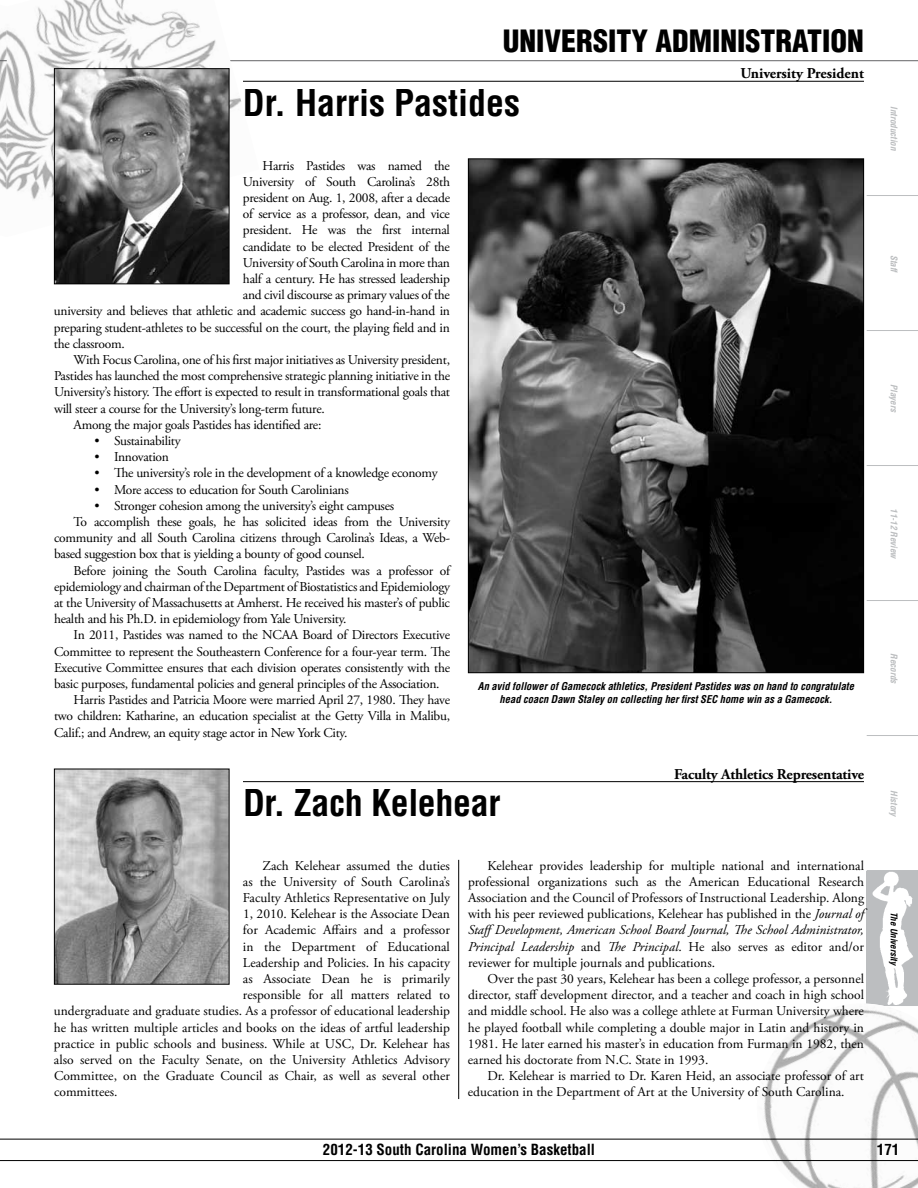
<style>
.page{position:relative;width:918px;height:1188px;background:#fff}
.page>*{position:absolute;margin:0;border:0;box-sizing:border-box;transform-origin:0 0}
.t1{font:700 condensed 36px "Helvetica";color:#000}
.t2{font:900 condensed 30px "Helvetica";color:#000}
.t3{font:700 15px "Adobe Garamond Pro";letter-spacing:-.01em;color:#000}
.t4{font:700 condensed 15px "Helvetica";color:#000}
.t5{font:13.5px/16.2px "Adobe Garamond Pro";letter-spacing:-.02em;color:#000;text-align:justify}
.t6{font:13.5px/16.2px "Adobe Garamond Pro";color:#000}
.t7{font:italic 700 condensed 10.5px/12.6px "Helvetica";color:#000;text-align:center}
.t8{font:italic 700 condensed 9px "Helvetica";color:#bcbec0}
.t9{font:italic 700 condensed 9px "Helvetica";color:#000}
.s1{font-style:italic}
</style>
<div class="page">
<svg style="left:867px;top:871px;width:51px;height:118px;fill:#bcbec0"></svg>
<hr style="left:867px;top:195px;width:51px;height:1px;background:#bcbec0">
<hr style="left:867px;top:330px;width:51px;height:1px;background:#bcbec0">
<hr style="left:867px;top:465px;width:51px;height:1px;background:#bcbec0">
<hr style="left:867px;top:600px;width:51px;height:1px;background:#bcbec0">
<hr style="left:867px;top:735px;width:51px;height:1px;background:#bcbec0">
<hr style="left:867px;top:870px;width:51px;height:1px;background:#bcbec0">
<svg style="left:866px;top:989px;width:52px;height:15px"></svg>
<img style="left:742px;top:1004px;width:176px;height:184px">
<img style="left:0;top:30px;width:7px;height:160px">
<hr style="left:0;top:60px;width:918px;height:1px;background:#636466">
<img style="left:7px;top:0;width:252px;height:237px">
<hr style="left:0;top:1139px;width:918px;height:1px;background:#000">
<hr style="left:0;top:1160px;width:918px;height:1px;background:#000">
<hr style="left:243px;top:81px;width:621px;height:1px;background:#000">
<svg style="left:54px;top:68px;width:176px;height:217px;background:#646464"></svg>
<svg style="left:54px;top:768px;width:176px;height:217px;background:#9a9a9a"></svg>
<hr style="left:458px;top:860px;width:1px;height:239px;background:#000">
<svg style="left:468px;top:158px;width:396px;height:515px;background:#3d3d3d"></svg>
<hr style="left:243px;top:781px;width:621px;height:1px;background:#000">
<h2 class="t2" style="left:503px;top:23px;width:363px">UNIVERSITY ADMINISTRATION</h2>
<h1 class="t1" style="left:243px;top:81px;width:279px">Dr. Harris Pastides</h1>
<p class="t3" style="left:740px;top:65px;width:125px">University President</p>
<p class="t5" style="left:263px;top:158px;width:189px">Harris Pastides was named the</p>
<p class="t5" style="left:243px;top:174px;width:209px">University of South Carolina’s 28th</p>
<p class="t5" style="left:243px;top:190px;width:209px">president on Aug. 1, 2008, after a decade</p>
<p class="t5" style="left:243px;top:206px;width:208px">of service as a professor, dean, and vice</p>
<p class="t5" style="left:243px;top:222px;width:208px">president. He was the first internal</p>
<p class="t5" style="left:243px;top:239px;width:208px">candidate to be elected President of the</p>
<p class="t5" style="left:243px;top:255px;width:208px">University of South Carolina in more than</p>
<p class="t5" style="left:243px;top:271px;width:209px">half a century. He has stressed leadership</p>
<p class="t5" style="left:243px;top:287px;width:208px">and civil discourse as primary values of the</p>
<p class="t5" style="left:54px;top:303px;width:397px">university and believes that athletic and academic success go hand-in-hand in</p>
<p class="t5" style="left:54px;top:320px;width:397px">preparing student-athletes to be successful on the court, the playing field and in</p>
<p class="t5" style="left:54px;top:336px;width:72px">the classroom.</p>
<p class="t5" style="left:73px;top:352px;width:378px">With Focus Carolina, one of his first major initiatives as University president,</p>
<p class="t5" style="left:54px;top:368px;width:398px">Pastides has launched the most comprehensive strategic planning initiative in the</p>
<p class="t5" style="left:54px;top:384px;width:398px">University’s history. The effort is expected to result in transformational goals that</p>
<p class="t5" style="left:54px;top:401px;width:272px">will steer a course for the University’s long-term future.</p>
<p class="t5" style="left:74px;top:417px;width:249px">Among the major goals Pastides has identified are:</p>
<p class="t5" style="left:95px;top:433px;width:88px">• Sustainability</p>
<p class="t5" style="left:95px;top:449px;width:76px">• Innovation</p>
<p class="t5" style="left:95px;top:465px;width:345px">• The university’s role in the development of a knowledge economy</p>
<p class="t5" style="left:95px;top:482px;width:256px">• More access to education for South Carolinians</p>
<p class="t5" style="left:95px;top:498px;width:301px">• Stronger cohesion among the university’s eight campuses</p>
<p class="t5" style="left:74px;top:514px;width:378px">To accomplish these goals, he has solicited ideas from the University</p>
<p class="t5" style="left:54px;top:530px;width:397px">community and all South Carolina citizens through Carolina’s Ideas, a Web-</p>
<p class="t5" style="left:54px;top:546px;width:312px">based suggestion box that is yielding a bounty of good counsel.</p>
<p class="t5" style="left:74px;top:563px;width:378px">Before joining the South Carolina faculty, Pastides was a professor of</p>
<p class="t5" style="left:54px;top:579px;width:397px">epidemiology and chairman of the Department of Biostatistics and Epidemiology</p>
<p class="t5" style="left:54px;top:595px;width:397px">at the University of Massachusetts at Amherst. He received his master’s of public</p>
<p class="t5" style="left:54px;top:611px;width:294px">health and his Ph.D. in epidemiology from Yale University.</p>
<p class="t5" style="left:74px;top:627px;width:378px">In 2011, Pastides was named to the NCAA Board of Directors Executive</p>
<p class="t5" style="left:54px;top:644px;width:398px">Committee to represent the Southeastern Conference for a four-year term. The</p>
<p class="t5" style="left:54px;top:660px;width:397px">Executive Committee ensures that each division operates consistently with the</p>
<p class="t5" style="left:54px;top:676px;width:387px">basic purposes, fundamental policies and general principles of the Association.</p>
<p class="t5" style="left:74px;top:692px;width:378px">Harris Pastides and Patricia Moore were married April 27, 1980. They have</p>
<p class="t5" style="left:54px;top:708px;width:398px">two children: Katharine, an education specialist at the Getty Villa in Malibu,</p>
<p class="t5" style="left:54px;top:725px;width:295px">Calif.; and Andrew, an equity stage actor in New York City.</p>
<p class="t7" style="left:478px;top:680px;width:378px">An avid follower of Gamecock athletics, President Pastides was on hand to congratulate head coacn Dawn Staley on collecting her first SEC home win as a Gamecock.</p>
<p class="t3" style="left:674px;top:765px;width:191px">Faculty Athletics Representative</p>
<h1 class="t1" style="left:243px;top:781px;width:259px">Dr. Zach Kelehear</h1>
<p class="t6" style="left:262px;top:858px;width:189px">Zach Kelehear assumed the duties</p>
<p class="t6" style="left:243px;top:874px;width:208px">as the University of South Carolina’s</p>
<p class="t6" style="left:243px;top:890px;width:209px">Faculty Athletics Representative on July</p>
<p class="t6" style="left:243px;top:906px;width:208px">1, 2010. Kelehear is the Associate Dean</p>
<p class="t6" style="left:243px;top:923px;width:209px">for Academic Affairs and a professor</p>
<p class="t6" style="left:243px;top:939px;width:208px">in the Department of Educational</p>
<p class="t6" style="left:243px;top:955px;width:209px">Leadership and Policies. In his capacity</p>
<p class="t6" style="left:243px;top:971px;width:208px">as Associate Dean he is primarily</p>
<p class="t6" style="left:243px;top:987px;width:208px">responsible for all matters related to</p>
<p class="t6" style="left:54px;top:1004px;width:397px">undergraduate and graduate studies. As a professor of educational leadership</p>
<p class="t6" style="left:54px;top:1020px;width:397px">he has written multiple articles and books on the ideas of artful leadership</p>
<p class="t6" style="left:54px;top:1036px;width:397px">practice in public schools and business. While at USC, Dr. Kelehear has</p>
<p class="t6" style="left:54px;top:1052px;width:398px">also served on the Faculty Senate, on the University Athletics Advisory</p>
<p class="t6" style="left:54px;top:1068px;width:398px">Committee, on the Graduate Council as Chair, as well as several other</p>
<p class="t6" style="left:54px;top:1085px;width:65px">committees.</p>
<p class="t5" style="left:468px;top:858px;width:398px;text-indent:20px">Kelehear provides leadership for multiple national and international professional organizations such as the American Educational Research Association and the Council of Professors of Instructional Leadership. Along with his peer reviewed publications, Kelehear has published in the <span class="s1">Journal of StaffDevelopment, American School Board Journal, The School Administrator, Principal Leadership</span> and <span class="s1">The Principal</span>. He also serves as editor and/or reviewer for multiple journals and publications.</p>
<p class="t5" style="left:468px;top:971px;width:398px;text-indent:20px">Over the past 30 years, Kelehear has been a college professor, a personnel director, staff development director, and a teacher and coach in high school and middle school. He also was a college athlete at Furman University where he played football while completing a double major in Latin and history in 1981. He later earned his master’s in education from Furman in 1982, then earned his doctorate from N.C. State in 1993.</p>
<p class="t6" style="left:468px;top:1068px;width:397px;text-indent:19px">Dr. Kelehear is married to Dr. Karen Heid, an associate professor of art education in the Department of Art at the University of South Carolina.</p>
<p class="t8" style="left:900px;top:106px;width:46px;rotate:90deg">Introduction</p>
<p class="t8" style="left:900px;top:255px;width:20px;rotate:90deg">Staff</p>
<p class="t8" style="left:900px;top:384px;width:30px;rotate:90deg">Players</p>
<p class="t8" style="left:900px;top:508px;width:53px;rotate:90deg">11-12 Review</p>
<p class="t8" style="left:900px;top:653px;width:32px;rotate:90deg">Records</p>
<p class="t8" style="left:900px;top:790px;width:29px;rotate:90deg">History</p>
<p class="t9" style="left:900px;top:912px;width:55px;rotate:90deg">The University</p>
<p class="t4" style="left:323px;top:1140px;width:274px">2012-13 South Carolina Women’s Basketball</p>
<p class="t4" style="left:877px;top:1140px;width:24px">171</p>
</div>
